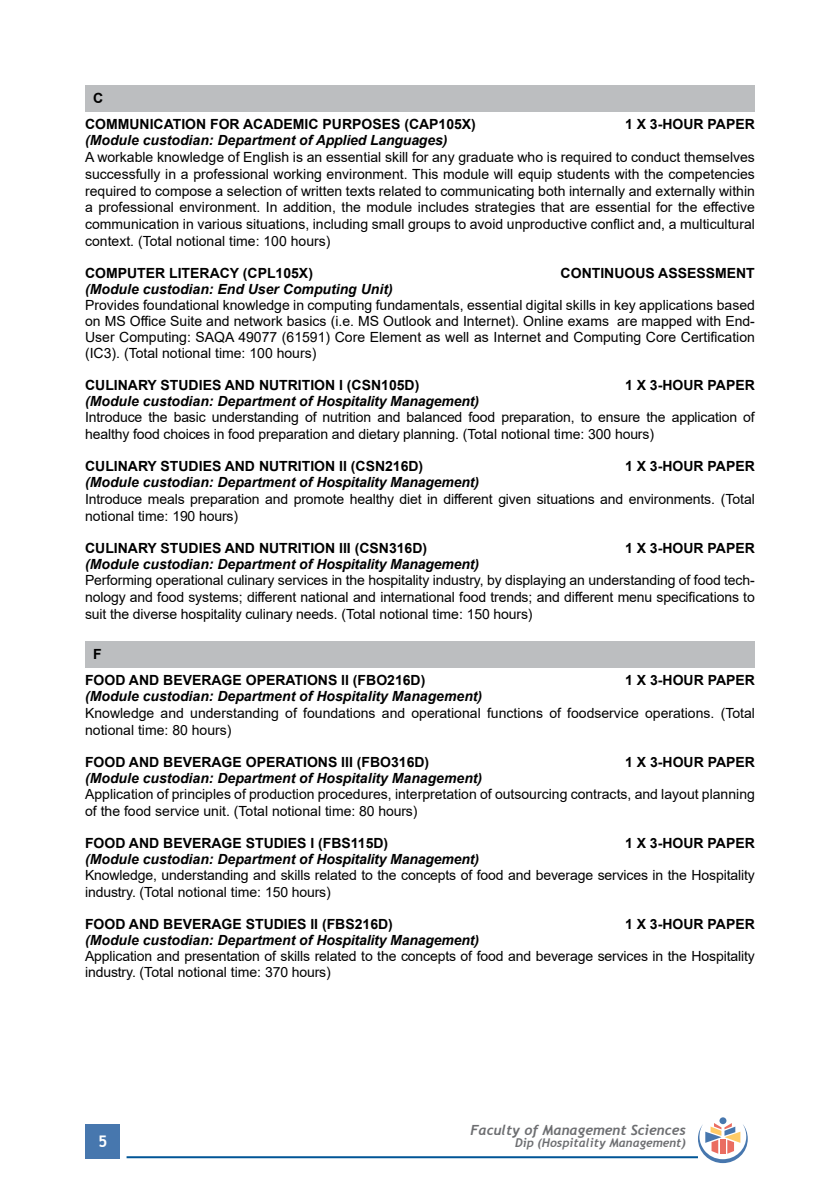
<style>
.page{position:relative;width:840px;height:1191px;background:#fff}
.page>*{position:absolute;margin:0;border:0;box-sizing:border-box;transform-origin:0 0}
.t1{font:700 16px "Trebuchet MS";color:#fff}
.t2{font:14px/16.8px "Arial";letter-spacing:-.01em;color:#000}
.t3{font:700 14px/26px "Arial";color:#000}
.t4{font:italic 700 14px "Arial";color:#000}
.t5{font:italic 700 14px "Trebuchet";color:#6d6e71}
.t6{font:italic 700 12px "Trebuchet";color:#6d6e71}
</style>
<div class="page">
<div style="left:86px;top:1124px;width:34px;height:34px;background:#4777ae"></div>
<hr style="left:126px;top:1156px;width:571px;height:2px;background:#005596">
<div style="left:719px;top:1117px;width:7px;height:7px;background:#4777ae;border-radius:50%"></div>
<svg style="left:697px;top:1123px;width:50px;height:40px"></svg>
<div style="left:85px;top:85px;width:669px;height:26px;background:#bcbec0"></div>
<div style="left:85px;top:641px;width:669px;height:26px;background:#bcbec0"></div>
<p class="t3" style="left:85px;top:85px;width:392px;text-indent:8px">C<br>COMMUNICATION FOR ACADEMIC PURPOSES (CAP105X)</p>
<p class="t3" style="left:624px;top:111px;width:131px">1 X 3-HOUR PAPER</p>
<p class="t4" style="left:85px;top:131px;width:363px">(Module custodian: Department of Applied Languages)</p>
<p class="t2" style="left:85px;top:149px;width:671px;text-align:justify">A workable knowledge of English is an essential skill for any graduate who is required to conduct themselves successfully in a professional working environment. This module will equip students with the competencies required to compose a selection of written texts related to communicating both internally and externally within a professional environment. In addition, the module includes strategies that are essential for the effective communication in various situations, including small groups to avoid unproductive conflict and, a multicultural context. (Total notional time: 100 hours)</p>
<p class="t3" style="left:85px;top:260px;width:229px">COMPUTER LITERACY (CPL105X)</p>
<p class="t3" style="left:560px;top:260px;width:195px">CONTINUOUS ASSESSMENT</p>
<p class="t4" style="left:85px;top:280px;width:309px">(Module custodian: End User Computing Unit)</p>
<p class="t2" style="left:85px;top:297px;width:671px;line-height:16px;text-align:justify">Provides foundational knowledge in computing fundamentals, essential digital skills in key applications based on MS Office Suite and network basics (i.e. MS Outlook and Internet). Online exams are mapped with End-User Computing: SAQA 49077 (61591) Core Element as well as Internet and Computing Core Certification (IC3). (Total notional time: 100 hours)</p>
<p class="t3" style="left:85px;top:372px;width:335px">CULINARY STUDIES AND NUTRITION I (CSN105D)</p>
<p class="t3" style="left:624px;top:372px;width:131px">1 X 3-HOUR PAPER</p>
<p class="t4" style="left:85px;top:392px;width:395px">(Module custodian: Department of Hospitality Management)</p>
<p class="t2" style="left:85px;top:409px;width:671px">Introduce the basic understanding of nutrition and balanced food preparation, to ensure the application of healthy food choices in food preparation and dietary planning. (Total notional time: 300 hours)</p>
<p class="t3" style="left:85px;top:453px;width:339px">CULINARY STUDIES AND NUTRITION II (CSN216D)</p>
<p class="t3" style="left:624px;top:453px;width:131px">1 X 3-HOUR PAPER</p>
<p class="t4" style="left:85px;top:473px;width:395px">(Module custodian: Department of Hospitality Management)</p>
<p class="t2" style="left:85px;top:490px;width:671px">Introduce meals preparation and promote healthy diet in different given situations and environments. (Total notional time: 190 hours)</p>
<p class="t3" style="left:85px;top:535px;width:343px">CULINARY STUDIES AND NUTRITION III (CSN316D)</p>
<p class="t3" style="left:624px;top:535px;width:131px">1 X 3-HOUR PAPER</p>
<p class="t4" style="left:85px;top:554px;width:395px">(Module custodian: Department of Hospitality Management)</p>
<p class="t2" style="left:85px;top:572px;width:670px;text-align:justify">Performing operational culinary services in the hospitality industry, by displaying an understanding of food tech&shy;nology and food systems; different national and international food trends; and different menu specifications to suit the diverse hospitality culinary needs. (Total notional time: 150 hours)</p>
<p class="t3" style="left:85px;top:641px;width:341px;text-indent:8px">F<br>FOOD AND BEVERAGE OPERATIONS II (FBO216D)</p>
<p class="t3" style="left:624px;top:667px;width:131px">1 X 3-HOUR PAPER</p>
<p class="t4" style="left:85px;top:687px;width:398px">(Module custodian: Department of Hospitality Management)</p>
<p class="t2" style="left:85px;top:704px;width:671px">Knowledge and understanding of foundations and operational functions of foodservice operations. (Total notional time: 80 hours)</p>
<p class="t3" style="left:85px;top:749px;width:345px">FOOD AND BEVERAGE OPERATIONS III (FBO316D)</p>
<p class="t3" style="left:624px;top:749px;width:131px">1 X 3-HOUR PAPER</p>
<p class="t4" style="left:85px;top:768px;width:398px">(Module custodian: Department of Hospitality Management)</p>
<p class="t2" style="left:85px;top:785px;width:671px">Application of principles of production procedures, interpretation of outsourcing contracts, and layout planning of the food service unit. (Total notional time: 80 hours)</p>
<p class="t3" style="left:85px;top:830px;width:304px">FOOD AND BEVERAGE STUDIES I (FBS115D)</p>
<p class="t3" style="left:624px;top:830px;width:131px">1 X 3-HOUR PAPER</p>
<p class="t4" style="left:85px;top:849px;width:395px">(Module custodian: Department of Hospitality Management)</p>
<p class="t2" style="left:85px;top:866px;width:670px">Knowledge, understanding and skills related to the concepts of food and beverage services in the Hospitality industry. (Total notional time: 150 hours)</p>
<p class="t3" style="left:85px;top:910px;width:309px">FOOD AND BEVERAGE STUDIES II (FBS216D)</p>
<p class="t3" style="left:624px;top:910px;width:131px">1 X 3-HOUR PAPER</p>
<p class="t4" style="left:85px;top:930px;width:395px">(Module custodian: Department of Hospitality Management)</p>
<p class="t2" style="left:85px;top:947px;width:670px">Application and presentation of skills related to the concepts of food and beverage services in the Hospitality industry. (Total notional time: 370 hours)</p>
<p class="t1" style="left:98px;top:1131px;width:11px">5</p>
<p class="t5" style="left:470px;top:1120px;width:217px">Faculty of Management Sciences</p>
<p class="t6" style="left:515px;top:1134px;width:172px">Dip (Hospitality Management)</p>
</div>
